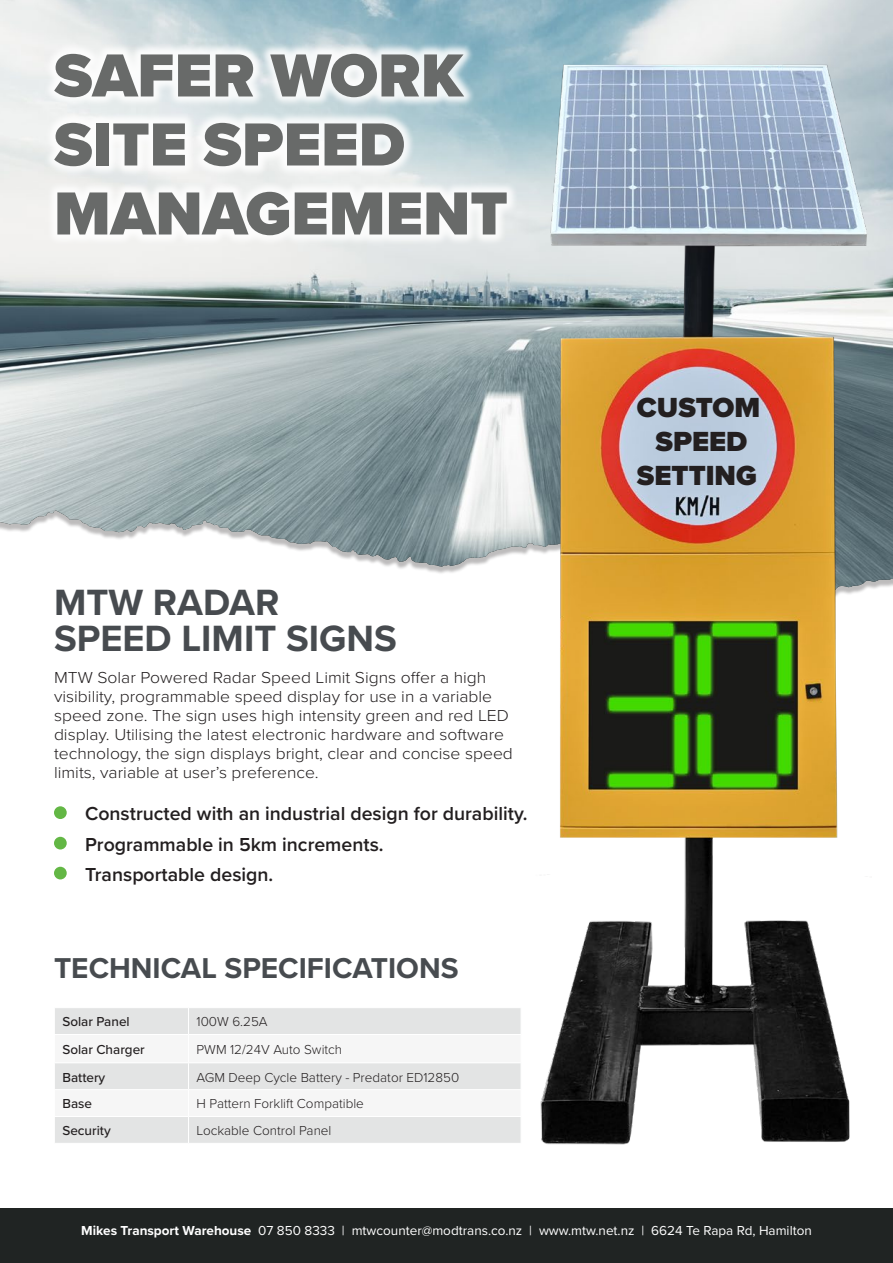
<style>
.page{position:relative;width:893px;height:1263px;background:#fff}
.page>*{position:absolute;margin:0;border:0;box-sizing:border-box;transform-origin:0 0}
.t1{font:900 63px "Proxima Nova";color:#686a69}
.t2{font:700 37.95px "Proxima Nova";color:#474b4f}
.t3{font:700 29.7px "Proxima Nova";color:#474b4f}
.t4{font:900 28.65px "Proxima Nova";color:#231f20}
.t5{font:600 19.5px "Proxima Nova";color:#231f20}
.t6{font:300 16.5px/19px "Proxima Nova";color:#231f20;scale:1.06 1}
.Table_Body{font:300 13.5px "Proxima Nova";color:#231f20}
.t7{font:13.5px "Proxima Nova";color:#fff}
.Subheading{font:500 13.5px "Proxima Nova";color:#231f20}
.Table_Body-2{font:500 13.5px "Proxima Nova";color:#231f20}
.s1{font-weight:700}
</style>
<div class="page">
<div style="left:54px;top:806px;width:13px;height:13px;background:#63b745;border-radius:50%"></div>
<div style="left:54px;top:837px;width:13px;height:12px;background:#63b745;border-radius:50%"></div>
<div style="left:54px;top:867px;width:13px;height:12px;background:#63b745;border-radius:50%"></div>
<svg style="left:387px;top:0;width:506px;height:589px"></svg>
<img style="left:0;top:0;width:478px;height:566px">
<img style="left:535px;top:57px;width:337px;height:1088px">
<svg style="left:55px;top:1008px;width:466px;height:135px"></svg>
<div style="left:43px;top:42px;width:476px;height:205px;background:#fff;opacity:.86"></div>
<div style="left:0;top:1208px;width:893px;height:55px;background:#202423"></div>
<p class="t1" style="left:68px;top:17px;width:353px">SITE SPEED</p>
<p class="t1" style="left:68px;top:86px;width:455px">MANAGEMENT</p>
<p class="t1" style="left:54px;top:29px;width:411px">SAFER WORK</p>
<p class="t1" style="left:54px;top:98px;width:353px">SITE SPEED</p>
<p class="t1" style="left:54px;top:167px;width:455px">MANAGEMENT</p>
<p class="t2" style="left:54px;top:574px;width:227px">MTW RADAR</p>
<p class="t2" style="left:54px;top:610px;width:344px">SPEED LIMIT SIGNS</p>
<p class="t6" style="left:54px;top:667px;width:434px">MTW Solar Powered Radar Speed Limit Signs offer a high visibility, programmable speed display for use in a variable speed zone. The sign uses high intensity green and red LED display. Utilising the latest electronic hardware and software technology, the sign displays bright, clear and concise speed limits, variable at user’s preference.</p>
<p class="t5" style="left:85px;top:799px;width:444px">Constructed with an industrial design for durability.</p>
<p class="t5" style="left:85px;top:830px;width:300px">Programmable in 5km increments.</p>
<p class="t5" style="left:85px;top:860px;width:190px">Transportable design.</p>
<p class="t3" style="left:54px;top:945px;width:406px">TECHNICAL SPECIFICATIONS</p>
<p class="Subheading" style="left:62px;top:1012px;width:69px">Solar Panel</p>
<p class="Table_Body" style="left:197px;top:1012px;width:72px">100W 6.25A</p>
<p class="Table_Body-2" style="left:62px;top:1039px;width:84px">Solar Charger</p>
<p class="Table_Body" style="left:197px;top:1039px;width:147px">PWM 12/24V Auto Switch</p>
<p class="Subheading" style="left:62px;top:1067px;width:44px">Battery</p>
<p class="Table_Body" style="left:197px;top:1067px;width:264px">AGM Deep Cycle Battery - Predator ED12850</p>
<p class="Table_Body-2" style="left:62px;top:1094px;width:31px">Base</p>
<p class="Table_Body" style="left:197px;top:1094px;width:169px">H Pattern Forklift Compatible</p>
<p class="Subheading" style="left:62px;top:1121px;width:50px">Security</p>
<p class="Table_Body" style="left:197px;top:1121px;width:136px">Lockable Control Panel</p>
<p class="t4" style="left:637px;top:386px;width:125px">CUSTOM</p>
<p class="t4" style="left:656px;top:420px;width:93px">SPEED</p>
<p class="t4" style="left:637px;top:454px;width:121px">SETTING</p>
<p class="t7" style="left:81px;top:1220px;width:732px"><span class="s1">Mikes Transport Warehouse</span> 07 850 8333 | mtwcounter@modtrans.co.nz | www.mtw.net.nz | 6624 Te Rapa Rd, Hamilton</p>
</div>
